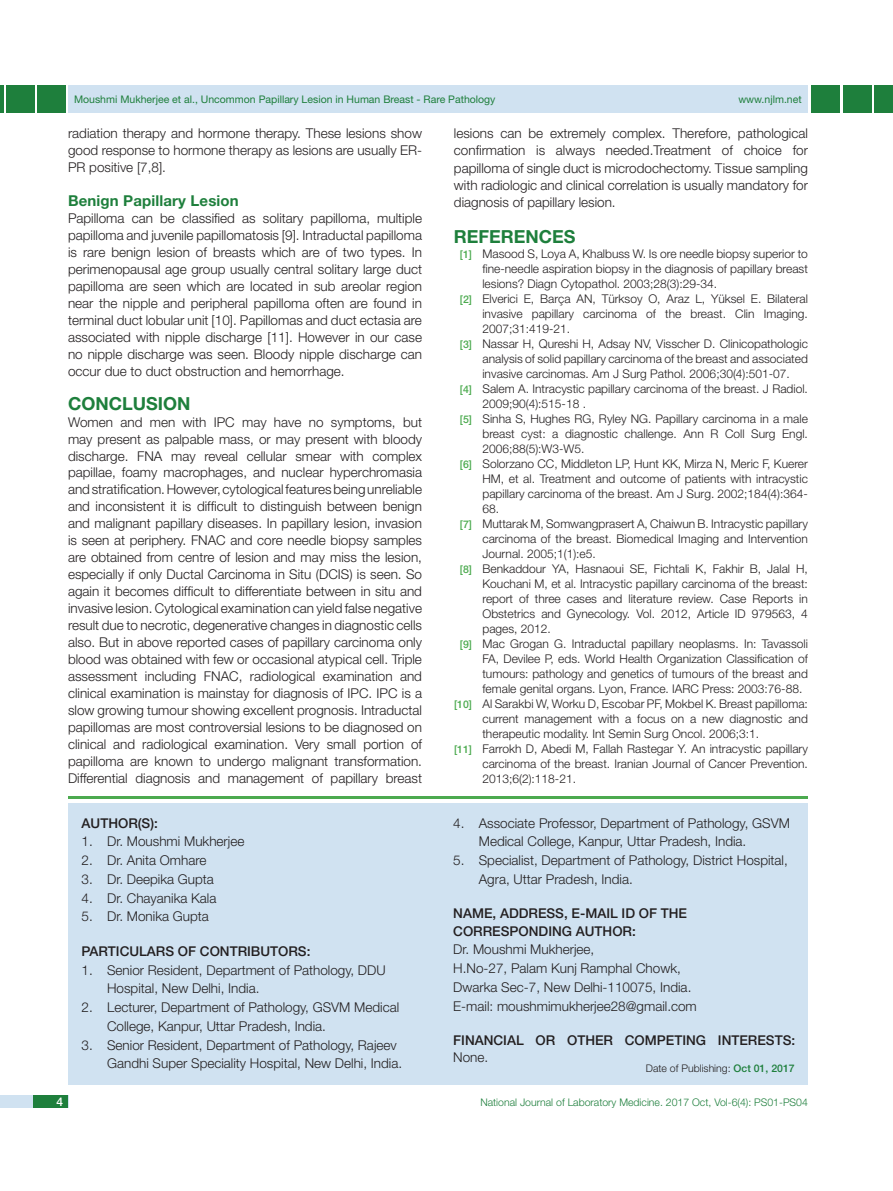
<style>
.page{position:relative;width:893px;height:1191px;background:#fff}
.page>*{position:absolute;margin:0;border:0;box-sizing:border-box;transform-origin:0 0}
.Heading{font:700 18px "Helvetica Neue";color:#1e7f3c}
.Sub-Heading{font:700 15px "Helvetica Neue";letter-spacing:.01em;color:#1e7f3c}
.Body_Text{font:300 13.5px/17px "Helvetica Neue";color:#231f20}
.t1{font:500 13.5px "Helvetica Neue";color:#231f20}
.Refrence{font:300 12px/15px "Helvetica Neue";color:#231f20;text-align:justify}
.t2{font:500 12px "Helvetica Neue";color:#fff}
.t3{font:10.5px "Helvetica Neue";color:#1e7f3c}
.t4{font:300 10.5px "Helvetica Neue";color:#1e7f3c}
.t5{font:300 10.5px "Helvetica Neue";color:#231f20}
.s1{font-weight:500;font-size:10.5px;color:#4caa4f}
.s2{font-weight:500;color:#1e7f3c}
</style>
<div class="page">
<hr style="left:0;top:85px;width:4px;height:28px;background:#1e7f3c">
<div style="left:6px;top:85px;width:29px;height:28px;background:#1e7f3c"></div>
<div style="left:68px;top:85px;width:740px;height:28px;background:#d0e2f1"></div>
<div style="left:875px;top:85px;width:18px;height:28px;background:#1e7f3c"></div>
<div style="left:843px;top:85px;width:29px;height:28px;background:#1e7f3c"></div>
<div style="left:0;top:1095px;width:68px;height:13px;background:#d0e2f1"></div>
<div style="left:33px;top:1095px;width:35px;height:13px;background:#1e7f3c"></div>
<div style="left:811px;top:85px;width:29px;height:28px;background:#1e7f3c"></div>
<div style="left:37px;top:85px;width:29px;height:28px;background:#1e7f3c"></div>
<div style="left:68px;top:803px;width:740px;height:281px;background:#d0e2f1"></div>
<hr style="left:68px;top:796px;width:740px;height:3px;background:#4caa4f">
<p class="t3" style="left:74px;top:93px;width:423px">Moushmi Mukherjee et al., Uncommon Papillary Lesion in Human Breast - Rare Pathology</p>
<p class="t3" style="left:738px;top:93px;width:65px">www.njlm.net</p>
<p class="Body_Text" style="left:68px;top:125px;width:355px;text-align:justify">radiation therapy and hormone therapy. These lesions show good response to hormone therapy as lesions are usually ER-PR positive [7,8].</p>
<p class="Sub-Heading" style="left:68px;top:191px;width:172px">Benign Papillary Lesion</p>
<p class="Body_Text" style="left:68px;top:209px;width:356px;text-align:justify">Papilloma can be classified as solitary papilloma, multiple papilloma and juvenile papillomatosis [9]. Intraductal papilloma is rare benign lesion of breasts which are of two types. In perimenopausal age group usually central solitary large duct papilloma are seen which are located in sub areolar region near the nipple and peripheral papilloma often are found in terminal duct lobular unit [10]. Papillomas and duct ectasia are associated with nipple discharge [11]. However in our case no nipple discharge was seen. Bloody nipple discharge can occur due to duct obstruction and hemorrhage.</p>
<p class="Heading" style="left:68px;top:392px;width:124px">CONCLUSION</p>
<p class="Body_Text" style="left:68px;top:413px;width:356px;text-align:justify">Women and men with IPC may have no symptoms, but may present as palpable mass, or may present with bloody discharge. FNA may reveal cellular smear with complex papillae, foamy macrophages, and nuclear hyperchromasia and stratification. However, cytological features being unreliable and inconsistent it is difficult to distinguish between benign and malignant papillary diseases. In papillary lesion, invasion is seen at periphery. FNAC and core needle biopsy samples are obtained from centre of lesion and may miss the lesion, especially if only Ductal Carcinoma in Situ (DCIS) is seen. So again it becomes difficult to differentiate between in situ and invasive lesion. Cytological examination can yield false negative result due to necrotic, degenerative changes in diagnostic cells also. But in above reported cases of papillary carcinoma only blood was obtained with few or occasional atypical cell. Triple assessment including FNAC, radiological examination and clinical examination is mainstay for diagnosis of IPC. IPC is a slow growing tumour showing excellent prognosis. Intraductal papillomas are most controversial lesions to be diagnosed on clinical and radiological examination. Very small portion of papilloma are known to undergo malignant transformation.<br>Differential diagnosis and management of papillary breast</p>
<p class="t1" style="left:82px;top:814px;width:20px">AUTHOR</p>
<p class="t1" style="left:138px;top:814px;width:22px">(S):</p>
<p class="Body_Text" style="left:82px;top:832px;width:164px">1. Dr. Moushmi Mukherjee</p>
<p class="Body_Text" style="left:82px;top:851px;width:126px">2. Dr. Anita Omhare</p>
<p class="Body_Text" style="left:82px;top:870px;width:134px">3. Dr. Deepika Gupta</p>
<p class="Body_Text" style="left:82px;top:889px;width:136px">4. Dr. Chayanika Kala</p>
<p class="Body_Text" style="left:82px;top:907px;width:129px">5. Dr. Monika Gupta</p>
<p class="t1" style="left:82px;top:943px;width:137px">PARTI CULARS OF CONTRI</p>
<p class="t1" style="left:251px;top:943px;width:20px">BUTOR</p>
<p class="t1" style="left:298px;top:943px;width:14px">S:</p>
<p class="Body_Text" style="left:107px;top:960px;width:280px;line-height:18.8px;text-indent:-25px">1. Senior Resident, Department of Pathology, DDU<br>Hospital, New Delhi, India.</p>
<p class="Body_Text" style="left:107px;top:997px;width:294px;line-height:18.8px;text-indent:-25px">2. Lecturer, Department of Pathology, GSVM Medical<br>College, Kanpur, Uttar Pradesh, India.</p>
<p class="Body_Text" style="left:107px;top:1035px;width:297px;line-height:18.8px;text-indent:-25px">3. Senior Resident, Department of Pathology, Rajeev<br>Gandhi Super Speciality Hospital, New Delhi, India.</p>
<p class="Body_Text" style="left:454px;top:124px;width:355px;text-align:justify">lesions can be extremely complex. Therefore, pathological confirmation is always needed.Treatment of choice for papilloma of single duct is microdochectomy. Tissue sampling with radiologic and clinical correlation is usually mandatory for diagnosis of papillary lesion.</p>
<p class="Heading" style="left:454px;top:225px;width:123px">REFERENCES</p>
<p class="Refrence" style="left:482px;top:246px;width:327px;text-indent:-23px"><span class="s1">[1]</span> Masood S, Loya A, Khalbuss W. Is ore needle biopsy superior to fine-needle aspiration biopsy in the diagnosis of papillary breast lesions? Diagn Cytopathol. 2003;28(3):29-34.</p>
<p class="Refrence" style="left:482px;top:291px;width:327px;text-indent:-23px"><span class="s1">[2]</span> Elverici E, Barça AN, Türksoy O, Araz L, Yüksel E. Bilateral invasive papillary carcinoma of the breast. Clin Imaging.<br>2007;31:419-21.</p>
<p class="Refrence" style="left:482px;top:336px;width:327px;text-indent:-23px"><span class="s1">[3]</span> Nassar H, Qureshi H, Adsay NV, Visscher D. Clinicopathologic analysis of solid papillary carcinoma of the breast and associated invasive carcinomas. Am J Surg Pathol. 2006;30(4):501-07.</p>
<p class="Refrence" style="left:482px;top:381px;width:327px;text-indent:-23px"><span class="s1">[4]</span> Salem A. Intracystic papillary carcinoma of the breast. J Radiol.<br>2009;90(4):515-18 .</p>
<p class="Refrence" style="left:482px;top:411px;width:327px;text-indent:-23px"><span class="s1">[5]</span> Sinha S, Hughes RG, Ryley NG. Papillary carcinoma in a male breast cyst: a diagnostic challenge. Ann R Coll Surg Engl.<br>2006;88(5):W3-W5.</p>
<p class="Refrence" style="left:482px;top:456px;width:327px;text-indent:-23px"><span class="s1">[6]</span> Solorzano CC, Middleton LP, Hunt KK, Mirza N, Meric F, Kuerer HM, et al. Treatment and outcome of patients with intracystic papillary carcinoma of the breast. Am J Surg. 2002;184(4):364- 68.</p>
<p class="Refrence" style="left:482px;top:516px;width:327px;text-indent:-23px"><span class="s1">[7]</span> Muttarak M, Somwangprasert A, Chaiwun B. Intracystic papillary carcinoma of the breast. Biomedical Imaging and Intervention Journal. 2005;1(1):e5.</p>
<p class="Refrence" style="left:482px;top:561px;width:327px;text-indent:-23px"><span class="s1">[8]</span> Benkaddour YA, Hasnaoui SE, Fichtali K, Fakhir B, Jalal H, Kouchani M, et al. Intracystic papillary carcinoma of the breast: report of three cases and literature review. Case Reports in Obstetrics and Gynecology. Vol. 2012, Article ID 979563, 4 pages, 2012.</p>
<p class="Refrence" style="left:482px;top:636px;width:327px;text-indent:-23px"><span class="s1">[9]</span> Mac Grogan G. Intraductal papillary neoplasms. In: Tavassoli FA, Devilee P, eds. World Health Organization Classification of tumours: pathology and genetics of tumours of the breast and female genital organs. Lyon, France. IARC Press: 2003:76-88.</p>
<p class="Refrence" style="left:482px;top:696px;width:327px;text-indent:-28px"><span class="s1">[10]</span> Al Sarakbi W, Worku D, Escobar PF, Mokbel K. Breast papilloma: current management with a focus on a new diagnostic and therapeutic modality. Int Semin Surg Oncol. 2006;3:1.</p>
<p class="Refrence" style="left:482px;top:741px;width:327px;text-indent:-28px"><span class="s1">[11]</span> Farrokh D, Abedi M, Fallah Rastegar Y. An intracystic papillary carcinoma of the breast. Iranian Journal of Cancer Prevention.<br>2013;6(2):118-21.</p>
<p class="Body_Text" style="left:479px;top:813px;width:313px;line-height:18.8px;text-indent:-26px">4. Associate Professor, Department of Pathology, GSVM<br>Medical College, Kanpur, Uttar Pradesh, India.</p>
<p class="Body_Text" style="left:479px;top:850px;width:311px;line-height:18.8px;text-indent:-26px">5. Specialist, Department of Pathology, District Hospital,<br>Agra, Uttar Pradesh, India.</p>
<p class="t1" style="left:453px;top:905px;width:218px">NAME, ADDRESS, E-MAIL ID OF THE</p>
<p class="t1" style="left:453px;top:922px;width:20px">CORRE</p>
<p class="t1" style="left:501px;top:922px;width:95px">SPON DING AUTHOR</p>
<p class="t1" style="left:632px;top:922px;width:5px">:</p>
<p class="Body_Text" style="left:453px;top:940px;width:143px">Dr. Moushmi Mukherjee,</p>
<p class="Body_Text" style="left:453px;top:959px;width:229px">H.No-27, Palam Kunj Ramphal Chowk,</p>
<p class="Body_Text" style="left:453px;top:978px;width:240px">Dwarka Sec-7, New Delhi-110075, India.</p>
<p class="Body_Text" style="left:453px;top:997px;width:245px">E-mail: moushmimukherjee28@gmail.com</p>
<p class="t1" style="left:453px;top:1032px;width:93px">FINANCIAL OR</p>
<p class="t1" style="left:567px;top:1032px;width:11px">OTHER</p>
<p class="t1" style="left:625px;top:1032px;width:50px">COMPETIN</p>
<p class="t1" style="left:696px;top:1032px;width:31px">G INTERE</p>
<p class="t1" style="left:766px;top:1032px;width:31px">STS:</p>
<p class="Body_Text" style="left:453px;top:1048px;width:37px">None.</p>
<p class="t5" style="left:646px;top:1061px;width:150px">Date of Publishing: <span class="s2">OCT 01, 2017</span></p>
<p class="t2" style="left:57px;top:1094px;width:8px">4</p>
<p class="t4" style="left:480px;top:1096px;width:329px">National Journal of Laboratory Medicine. 2017 Oct, Vol-6(4): PS01-PS04</p>
</div>
